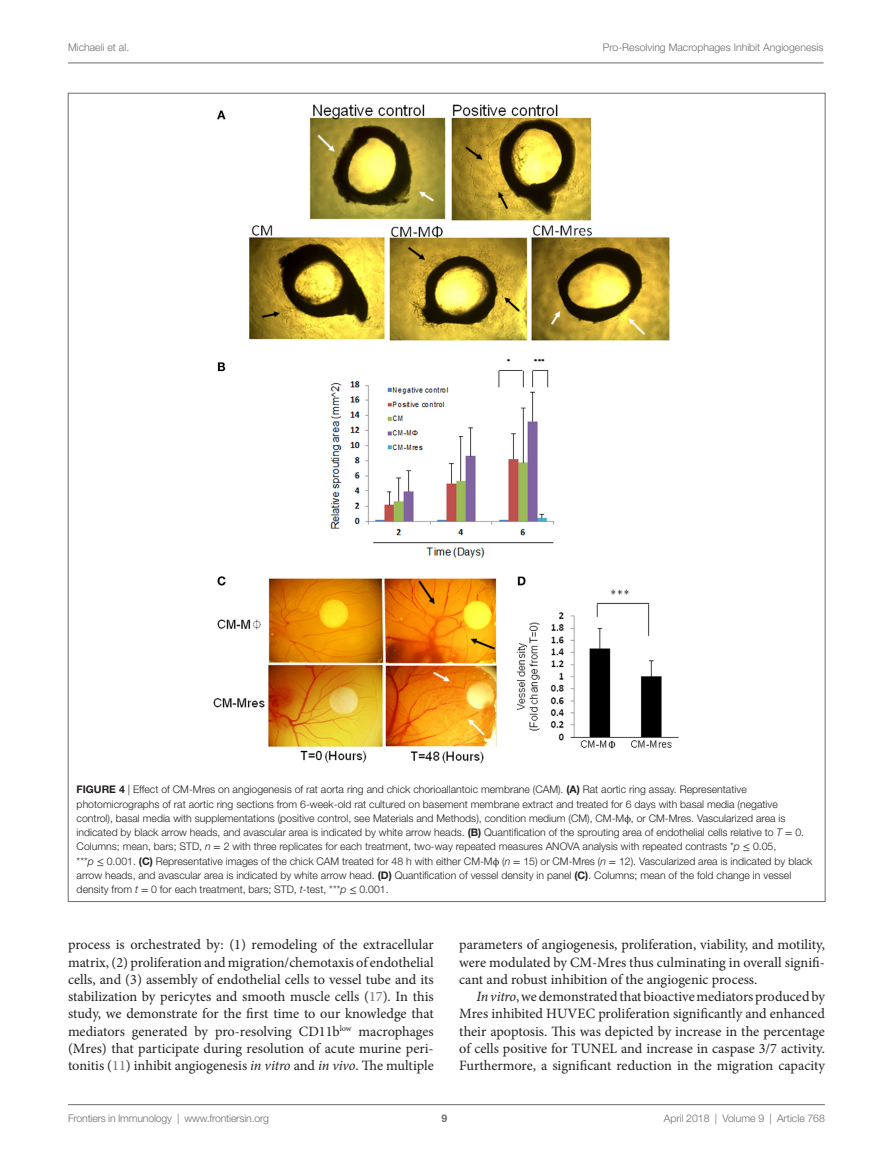
<style>
.page{position:relative;width:893px;height:1170px;background:#fff}
.page>*{position:absolute;margin:0;border:0;box-sizing:border-box;transform-origin:0 0}
.t1{font:14.25px/17.2px "Minion Pro";color:#231f20;text-align:justify}
.t2{font:300 10.5px/14.2px "Helvetica Neue LT Std";color:#231f20}
.t3{font:300 10.5px "Helvetica Neue LT Std";color:#6c6d70}
.t4{font:700 10.5px "Helvetica Neue LT Std";color:#6c6d70}
.s1{font-weight:700}
.s2{font-family:"STIX General";font-weight:400}
.s3{font-style:italic}
.s4{color:#6c6d70}
</style>
<div class="page">
<img style="left:214px;top:104px;width:465px;height:659px">
<hr style="left:68px;top:1104px;width:757px;height:1px;background:#6c6d70">
<hr style="left:68px;top:63px;width:755px;height:1px;background:#6c6d70">
<p class="t3" style="left:68px;top:41px;width:63px">Michaeli et al.</p>
<p class="t3" style="left:603px;top:41px;width:222px">Pro-Resolving Macrophages Inhibit Angiogenesis</p>
<p class="t2" style="left:77px;top:782px;width:737px"><span class="s1">FIGURE 4</span> | Effect of CM-Mres on angiogenesis of rat aorta ring and chick chorioallantoic membrane (CAM). <span class="s1">(A)</span> Rat aortic ring assay. Representative photomicrographs of rat aortic ring sections from 6-week-old rat cultured on basement membrane extract and treated for 6 days with basal media (negative control), basal media with supplementations (positive control, see Materials and Methods), condition medium (CM), CM-M<span class="s2">ϕ</span>, or CM-Mres. Vascularized area is indicated by black arrow heads, and avascular area is indicated by white arrow heads. <span class="s1">(B)</span> Quantification of the sprouting area of endothelial cells relative to <span class="s3">T</span> <span class="s2">=</span> 0.<br>Columns; mean, bars; STD, <span class="s3">n</span> <span class="s2">=</span> 2 with three replicates for each treatment, two-way repeated measures ANOVA analysis with repeated contrasts *<span class="s3">p</span> <span class="s2">≤</span> 0.05,<br>***<span class="s3">p</span> <span class="s2">≤</span> 0.001. <span class="s1">(C)</span> Representative images of the chick CAM treated for 48 h with either CM-M<span class="s2">ϕ</span> (<span class="s3">n</span> <span class="s2">=</span> 15) or CM-Mres (<span class="s3">n</span> <span class="s2">=</span> 12). Vascularized area is indicated by black arrow heads, and avascular area is indicated by white arrow head. <span class="s1">(D)</span> Quantification of vessel density in panel <span class="s1">(C)</span>. Columns; mean of the fold change in vessel density from <span class="s3">t</span> <span class="s2">=</span> 0 for each treatment, bars; STD, <span class="s3">t</span>-test, ***<span class="s3">p</span> <span class="s2">≤</span> 0.001.</p>
<p class="t1" style="left:68px;top:936px;width:367px">process is orchestrated by: (1) remodeling of the extracellular matrix, (2) proliferation and migration/chemotaxis of endothelial cells, and (3) assembly of endothelial cells to vessel tube and its stabilization by pericytes and smooth muscle cells (<span class="s4">17</span>). In this study, we demonstrate for the first time to our knowledge that mediators generated by pro-resolving CD11b<sup>low</sup> macrophages (Mres) that participate during resolution of acute murine peri&shy;tonitis (<span class="s4">11</span>) inhibit angiogenesis <span class="s3">in vitro</span> and <span class="s3">in vivo</span>. The multiple</p>
<h1 class="t1" style="left:459px;top:936px;width:367px">parameters of angiogenesis, proliferation, viability, and motility, were modulated by CM-Mres thus culminating in overall signifi&shy;cant and robust inhibition of the angiogenic process.</h1>
<p class="t1" style="left:459px;top:988px;width:367px;text-indent:17px"><span class="s3">In vitro</span>, we demonstrated that bioactive mediators produced by Mres inhibited HUVEC proliferation significantly and enhanced their apoptosis. This was depicted by increase in the percentage of cells positive for TUNEL and increase in caspase 3/7 activity.<br>Furthermore, a significant reduction in the migration capacity</p>
<p class="t3" style="left:68px;top:1111px;width:203px">Frontiers in Immunology | www.frontiersin.org</p>
<p class="t3" style="left:664px;top:1111px;width:163px">April 2018 | Volume 9 | Article 768</p>
<p class="t4" style="left:441px;top:1111px;width:7px">9</p>
</div>
